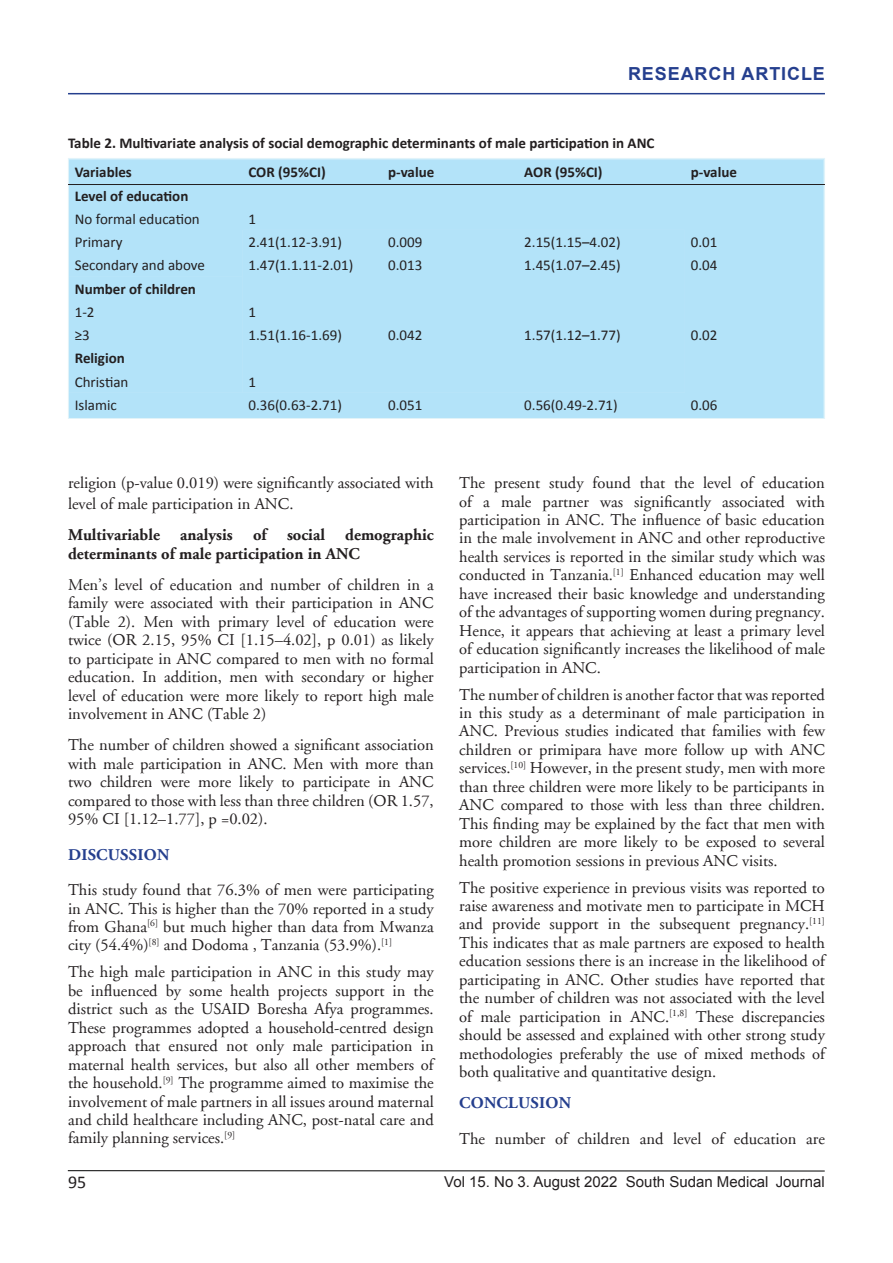
<style>
.page{position:relative;width:893px;height:1263px;background:#fff}
.page>*{position:absolute;margin:0;border:0;box-sizing:border-box;transform-origin:0 0}
.Sidebar{font:700 18px "Arial";letter-spacing:.05em;color:#253f8e}
.t1{font:18px "Calibri";color:#231f20}
.t2{font:16.5px/18.5px "Adobe Garamond";color:#231f20;text-align:justify}
.t3{font:700 16.5px/18.5px "Adobe Garamond";color:#231f20}
.t4{font:700 16.5px "Adobe Garamond";letter-spacing:.015em;color:#253f8e}
.t5{font:15px "Calibri";color:#231f20}
.t6{font:700 15px "Calibri";color:#231f20}
.t7{font:15px "Arial";color:#231f20}
</style>
<div class="page">
<hr style="left:68px;top:1170px;width:757px;height:1px;background:#000">
<hr style="left:68px;top:93px;width:757px;height:1px;background:#253f8e">
<div style="left:70px;top:160px;width:753px;height:257px;background:#b3e3f9"></div>
<div style="left:242px;top:230px;width:443px;height:163px;background:#b3e3f9"></div>
<div style="left:70px;top:276px;width:172px;height:117px;background:#b3e3f9"></div>
<div style="left:68px;top:158px;width:757px;height:261px;border:1px solid #e2f4fa"></div>
<hr style="left:68px;top:184px;width:757px;height:1px;background:#231f20">
<p class="Sidebar" style="left:628px;top:62px;width:198px">RESEARCH ARTICLE</p>
<p class="t6" style="left:68px;top:133px;width:588px">Table 2. Multivariate analysis of social demographic determinants of male participation in ANC</p>
<p class="t6" style="left:75px;top:163px;width:59px">Variables</p>
<p class="t6" style="left:248px;top:163px;width:79px">COR (95%CI)</p>
<p class="t6" style="left:388px;top:163px;width:48px">p-value</p>
<p class="t6" style="left:524px;top:163px;width:80px">AOR (95%CI)</p>
<p class="t6" style="left:691px;top:163px;width:48px">p-value</p>
<p class="t6" style="left:75px;top:186px;width:115px">Level of education</p>
<p class="t5" style="left:75px;top:210px;width:127px">No formal education</p>
<p class="t5" style="left:248px;top:210px;width:9px">1</p>
<p class="t5" style="left:75px;top:233px;width:49px">Primary</p>
<p class="t5" style="left:248px;top:233px;width:95px">2.41(1.12-3.91)</p>
<p class="t5" style="left:388px;top:233px;width:36px">0.009</p>
<p class="t5" style="left:524px;top:233px;width:98px">2.15(1.15–4.02)</p>
<p class="t5" style="left:691px;top:233px;width:28px">0.01</p>
<p class="t5" style="left:75px;top:256px;width:132px">Secondary and above</p>
<p class="t5" style="left:248px;top:256px;width:106px">1.47(1.1.11-2.01)</p>
<p class="t5" style="left:388px;top:256px;width:36px">0.013</p>
<p class="t5" style="left:524px;top:256px;width:98px">1.45(1.07–2.45)</p>
<p class="t5" style="left:691px;top:256px;width:28px">0.04</p>
<p class="t6" style="left:75px;top:279px;width:123px">Number of children</p>
<p class="t5" style="left:75px;top:303px;width:21px">1-2</p>
<p class="t5" style="left:248px;top:303px;width:9px">1</p>
<p class="t5" style="left:75px;top:326px;width:17px">≥3</p>
<p class="t5" style="left:248px;top:326px;width:95px">1.51(1.16-1.69)</p>
<p class="t5" style="left:388px;top:326px;width:36px">0.042</p>
<p class="t5" style="left:524px;top:326px;width:98px">1.57(1.12–1.77)</p>
<p class="t5" style="left:691px;top:326px;width:28px">0.02</p>
<p class="t6" style="left:75px;top:349px;width:52px">Religion</p>
<p class="t5" style="left:75px;top:372px;width:55px">Christian</p>
<p class="t5" style="left:248px;top:372px;width:9px">1</p>
<p class="t5" style="left:75px;top:396px;width:44px">Islamic</p>
<p class="t5" style="left:248px;top:396px;width:95px">0.36(0.63-2.71)</p>
<p class="t5" style="left:388px;top:396px;width:36px">0.051</p>
<p class="t5" style="left:524px;top:396px;width:95px">0.56(0.49-2.71)</p>
<p class="t5" style="left:691px;top:396px;width:28px">0.06</p>
<p class="t2" style="left:68px;top:473px;width:367px;line-height:21px">religion (p-value 0.019) were significantly associated with level of male participation in ANC.</p>
<p class="t3" style="left:68px;top:526px;width:367px">Multivariable analysis of social demographic determinants of male participation in ANC</p>
<p class="t2" style="left:68px;top:576px;width:367px">Men’s level of education and number of children in a family were associated with their participation in ANC (Table 2). Men with primary level of education were twice (OR 2.15, 95% CI [1.15–4.02], p 0.01) as likely to participate in ANC compared to men with no formal education. In addition, men with secondary or higher level of education were more likely to report high male involvement in ANC (Table 2)</p>
<p class="t2" style="left:68px;top:736px;width:367px">The number of children showed a significant association with male participation in ANC. Men with more than two children were more likely to participate in ANC compared to those with less than three children (OR 1.57, 95% CI [1.12–1.77], p =0.02).</p>
<p class="t4" style="left:68px;top:845px;width:103px">DISCUSSION</p>
<p class="t2" style="left:68px;top:881px;width:367px">This study found that 76.3% of men were participating in ANC. This is higher than the 70% reported in a study from Ghana<sup>[6]</sup> but much higher than data from Mwanza city (54.4%)<sup>[8]</sup> and Dodoma , Tanzania (53.9%).<sup>[1]</sup></p>
<p class="t2" style="left:68px;top:963px;width:367px">The high male participation in ANC in this study may be influenced by some health projects support in the district such as the USAID Boresha Afya programmes.<br>These programmes adopted a household-centred design approach that ensured not only male participation in maternal health services, but also all other members of the household.<sup>[9]</sup> The programme aimed to maximise the involvement of male partners in all issues around maternal and child healthcare including ANC, post-natal care and family planning services.<sup>[9]</sup></p>
<p class="t2" style="left:459px;top:474px;width:367px">The present study found that the level of education of a male partner was significantly associated with participation in ANC. The influence of basic education in the male involvement in ANC and other reproductive health services is reported in the similar study which was conducted in Tanzania.<sup>[1]</sup> Enhanced education may well have increased their basic knowledge and understanding of the advantages of supporting women during pregnancy.<br>Hence, it appears that achieving at least a primary level of education significantly increases the likelihood of male participation in ANC.</p>
<p class="t2" style="left:459px;top:685px;width:367px">The number of children is another factor that was reported in this study as a determinant of male participation in ANC. Previous studies indicated that families with few children or primipara have more follow up with ANC services.<sup>[10]</sup> However, in the present study, men with more than three children were more likely to be participants in ANC compared to those with less than three children.<br>This finding may be explained by the fact that men with more children are more likely to be exposed to several health promotion sessions in previous ANC visits.</p>
<p class="t2" style="left:459px;top:878px;width:367px">The positive experience in previous visits was reported to raise awareness and motivate men to participate in MCH and provide support in the subsequent pregnancy.<sup>[11] </sup>This indicates that as male partners are exposed to health education sessions there is an increase in the likelihood of participating in ANC. Other studies have reported that the number of children was not associated with the level of male participation in ANC.<sup>[1,8]</sup> These discrepancies should be assessed and explained with other strong study methodologies preferably the use of mixed methods of both qualitative and quantitative design.</p>
<p class="t4" style="left:459px;top:1094px;width:113px">CONCLUSION</p>
<p class="t2" style="left:459px;top:1130px;width:367px">The number of children and level of education are</p>
<p class="t1" style="left:68px;top:1171px;width:20px">95</p>
<p class="t7" style="left:444px;top:1172px;width:382px">Vol 15. No 3. August 2022 South Sudan Medical Journal</p>
</div>
